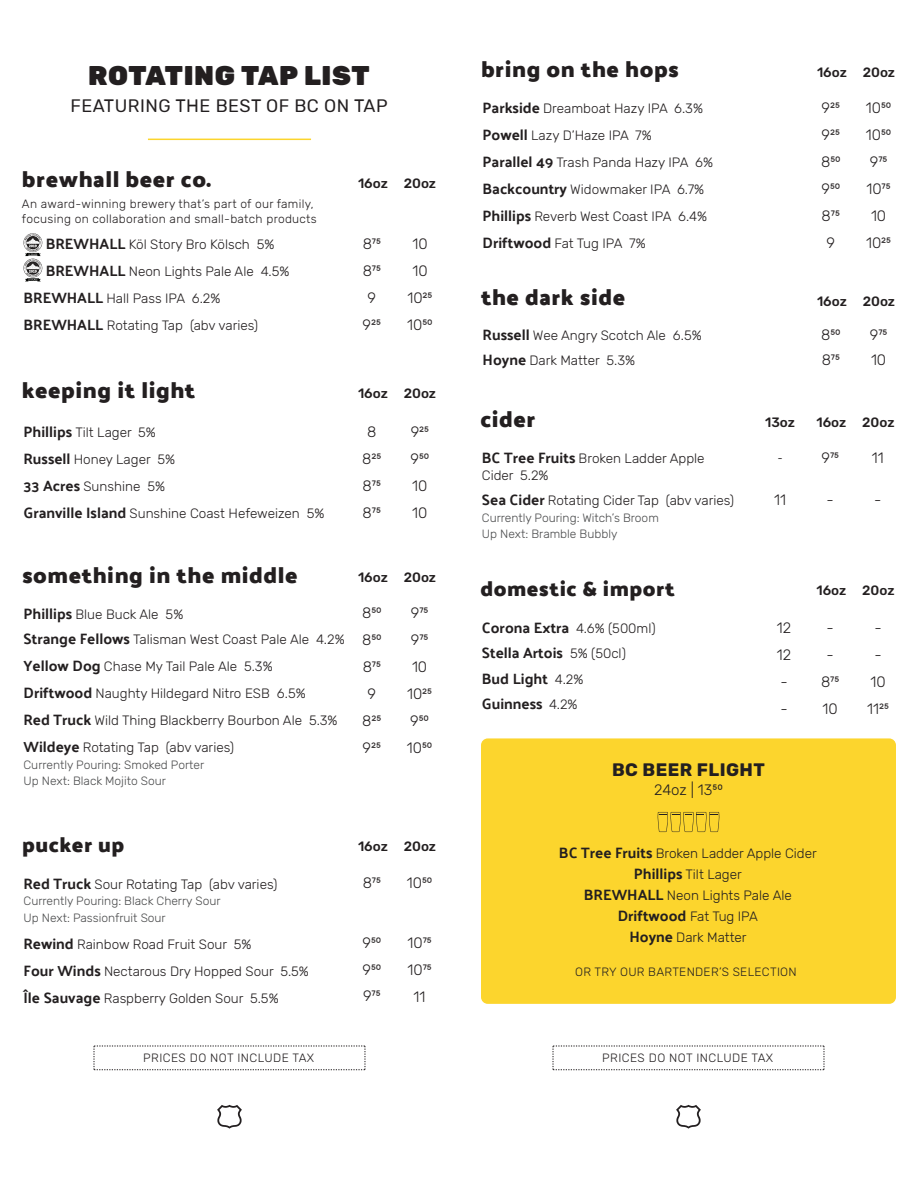
<style>
.page{position:relative;width:918px;height:1188px;background:#fff}
.page>*{position:absolute;margin:0;border:0;box-sizing:border-box;transform-origin:0 0}
.t1{font:900 27px "Rubik";letter-spacing:.02em;color:#231f20}
.t2{font:700 22.5px "Palanquin Dark";letter-spacing:.025em;color:#231f20}
.t3{font:700 21px "Palanquin Dark";letter-spacing:.025em;color:#231f20}
.t4{font:18px "Rubik";letter-spacing:.025em;color:#231f20}
.t5{font:700 18px "Rubik";letter-spacing:.025em;color:#231f20}
.t6{font:300 15px/27px "Rubik";color:#231f20;text-align:center}
.t7{font:700 15px/25.5px "Palanquin";color:#231f20}
.t8{font:15px "Minion Pro";color:#231f20}
.t9{font:300 13.5px/27px "Rubik";color:#231f20}
.t10{font:500 13.5px "Rubik";color:#231f20}
.t11{font:300 12px/15px "Rubik";letter-spacing:.025em;color:#231f20}
.t12{font:300 12px/16.5px "Rubik";color:#4b4c4d}
.s1{font-family:"Palanquin";font-weight:700;font-size:15px}
.s2{font-family:"Rubik";font-weight:300;font-size:13.5px}
</style>
<div class="page">
<div style="left:481px;top:738px;width:415px;height:266px;background:#fcd52d;border-radius:7px"></div>
<svg style="left:94px;top:1046px;width:272px;height:24px"></svg>
<svg style="left:553px;top:1046px;width:272px;height:24px"></svg>
<svg style="left:676px;top:1105px;width:25px;height:24px"></svg>
<svg style="left:217px;top:1105px;width:25px;height:24px"></svg>
<hr style="left:148px;top:139px;width:163px;height:1px;background:#fcd52d">
<svg style="left:23px;top:233px;width:19px;height:48px"></svg>
<svg style="left:658px;top:812px;width:61px;height:20px"></svg>
<h1 class="t1" style="left:88px;top:59px;width:283px">ROTATING TAP LIST</h1>
<h3 class="t4" style="left:71px;top:95px;width:319px">FEATURING THE BEST OF BC ON TAP</h3>
<h2 class="t2" style="left:22px;top:166px;width:191px">brewhall beer co.</h2>
<p class="t11" style="left:22px;top:196px;width:296px">An award-winning brewery that’s part of our family, focusing on collaboration and small-batch products</p>
<p class="t9" style="left:46px;top:231px;width:230px"><span class="s1">BREWHALL</span> Köl Story Bro Kölsch 5%</p>
<p class="t9" style="left:46px;top:258px;width:245px"><span class="s1">BREWHALL</span> Neon Lights Pale Ale 4.5%</p>
<p class="t9" style="left:23px;top:285px;width:199px"><span class="s1">BREWHALL</span> Hall Pass IPA 6.2%</p>
<p class="t9" style="left:23px;top:312px;width:236px"><span class="s1">BREWHALL</span> Rotating Tap (abv varies)</p>
<p class="t10" style="left:358px;top:175px;width:31px">16oz</p>
<p class="t10" style="left:404px;top:175px;width:34px">20oz</p>
<p class="t6" style="left:363px;top:231px;width:20px">875<br>875<br>9<br>925</p>
<p class="t6" style="left:407px;top:231px;width:27px">10<br>10<br>1025<br>1050</p>
<h2 class="t2" style="left:22px;top:377px;width:175px">keeping it light</h2>
<p class="t10" style="left:358px;top:385px;width:31px">16oz</p>
<p class="t9" style="left:23px;top:419px;width:303px"><span class="s1">Phillips</span> Tilt Lager 5%<br><span class="s1">Russell</span> Honey Lager 5%<br><span class="s1">33 Acres</span> Sunshine 5%<br><span class="s1">Granville Island</span> Sunshine Coast Hefeweizen 5%</p>
<p class="t6" style="left:362px;top:418px;width:21px">8<br>825<br>875<br>875</p>
<p class="t10" style="left:404px;top:385px;width:34px">20oz</p>
<p class="t6" style="left:410px;top:418px;width:20px;text-align:left">925<br>950<br>10<br>10</p>
<h2 class="t2" style="left:22px;top:562px;width:277px">something in the middle</h2>
<p class="t10" style="left:404px;top:570px;width:34px">20oz</p>
<p class="t6" style="left:407px;top:600px;width:27px">975<br>975<br>10<br>1025<br>950<br>1050</p>
<p class="t10" style="left:358px;top:569px;width:31px">16oz</p>
<p class="t6" style="left:362px;top:600px;width:21px">850<br>850<br>875<br>9<br>825<br>925</p>
<p class="t9" style="left:24px;top:601px;width:323px;line-height:25.5px"><span class="s1">Phillips</span> Blue Buck Ale 5%<br><span class="s1">Strange Fellows</span> Talisman West Coast Pale Ale 4.2%</p>
<p class="t9" style="left:24px;top:653px;width:316px"><span class="s1">Yellow Dog</span> Chase My Tail Pale Ale 5.3% <span class="s1">Driftwood</span> Naughty Hildegard Nitro ESB 6.5%<br><span class="s1">Red Truck</span> Wild Thing Blackberry Bourbon Ale 5.3% <span class="s1">Wildeye</span> Rotating Tap (abv varies)</p>
<p class="t12" style="left:24px;top:756px;width:182px">Currently Pouring: Smoked Porter<br>Up Next: Black Mojito Sour</p>
<h3 class="t3" style="left:22px;top:832px;width:104px">pucker up</h3>
<p class="t10" style="left:404px;top:838px;width:34px">20oz</p>
<p class="t6" style="left:407px;top:870px;width:27px">1050</p>
<p class="t10" style="left:358px;top:838px;width:31px">16oz</p>
<p class="t6" style="left:363px;top:870px;width:20px">875</p>
<p class="t9" style="left:24px;top:870px;width:255px"><span class="s1">Red Truck</span> Sour Rotating Tap (abv varies)</p>
<p class="t12" style="left:24px;top:893px;width:199px">Currently Pouring: Black Cherry Sour<br>Up Next: Passionfruit Sour</p>
<p class="t9" style="left:24px;top:930px;width:287px"><span class="s1">Rewind</span> Rainbow Road Fruit Sour 5%<br><span class="s1">Four Winds</span> Nectarous Dry Hopped Sour 5.5%<br><span class="s1">Île Sauvage</span> Raspberry Golden Sour 5.5%</p>
<p class="t6" style="left:362px;top:930px;width:20px;text-align:left">950<br>950</p>
<p class="t6" style="left:363px;top:982px;width:19px">975</p>
<p class="t6" style="left:407px;top:930px;width:26px">1075<br>1075<br>11</p>
<p class="t11" style="left:143px;top:1051px;width:173px">PRICES DO NOT INCLUDE TAX</p>
<h2 class="t2" style="left:481px;top:56px;width:199px">bring on the hops</h2>
<p class="t10" style="left:817px;top:64px;width:80px">16oz 20oz</p>
<p class="t6" style="left:866px;top:94px;width:27px">1050<br>1050<br>975<br>1075<br>10<br>1025</p>
<p class="t9" style="left:483px;top:95px;width:232px"><span class="s1">Parkside</span> Dreamboat Hazy IPA 6.3%<br><span class="s1">Powell</span> Lazy D’Haze IPA 7%<br><span class="s1">Parallel 49</span> Trash Panda Hazy IPA 6%<br><span class="s1">Backcountry</span> Widowmaker IPA 6.7%<br><span class="s1">Phillips</span> Reverb West Coast IPA 6.4%<br><span class="s1">Driftwood</span> Fat Tug IPA 7%</p>
<p class="t6" style="left:821px;top:94px;width:21px">925<br>925<br>850<br>950<br>875<br>9</p>
<h2 class="t2" style="left:481px;top:284px;width:146px">the dark side</h2>
<p class="t10" style="left:863px;top:294px;width:34px">20oz</p>
<p class="t6" style="left:870px;top:322px;width:19px;line-height:25.5px;text-align:left">975<br>10</p>
<p class="t10" style="left:817px;top:294px;width:31px">16oz</p>
<p class="t9" style="left:483px;top:323px;width:221px;line-height:25.5px"><span class="s1">Russell</span> Wee Angry Scotch Ale 6.5%<br><span class="s1">Hoyne</span> Dark Matter 5.3%</p>
<p class="t6" style="left:821px;top:322px;width:21px;line-height:25.5px;text-align:left">850<br>875</p>
<h2 class="t2" style="left:480px;top:406px;width:57px">cider</h2>
<p class="t9" style="left:482px;top:450px;width:224px;line-height:16.5px"><span class="s1">BC Tree Fruits</span> Broken Ladder Apple<br>Cider 5.2%</p>
<p class="t9" style="left:482px;top:487px;width:254px"><span class="s1">Sea Cider</span> Rotating Cider Tap (abv varies)</p>
<p class="t12" style="left:482px;top:509px;width:178px">Currently Pouring: Witch’s Broom<br>Up Next: Bramble Bubbly</p>
<p class="t10" style="left:765px;top:414px;width:31px">13oz</p>
<p class="t10" style="left:862px;top:414px;width:34px">20oz</p>
<p class="t6" style="left:872px;top:444px;width:13px">11</p>
<p class="t6" style="left:874px;top:486px;width:9px">-</p>
<p class="t10" style="left:816px;top:414px;width:31px">16oz</p>
<p class="t6" style="left:821px;top:444px;width:19px">975</p>
<p class="t6" style="left:827px;top:486px;width:9px">-</p>
<p class="t8" style="left:777px;top:447px;width:7px">-</p>
<p class="t6" style="left:774px;top:487px;width:13px">11</p>
<h3 class="t3" style="left:480px;top:576px;width:196px">domestic &amp; import</h3>
<p class="t10" style="left:862px;top:582px;width:34px">20oz</p>
<p class="t6" style="left:867px;top:614px;width:23px">-<br>-<br>10<br>1125</p>
<p class="t10" style="left:816px;top:582px;width:31px">16oz</p>
<p class="t6" style="left:777px;top:614px;width:16px;text-align:left">12<br>12 - -</p>
<p class="t7" style="left:482px;top:615px;width:175px">Corona Extra <span class="s2">4.6% (500ml)<br></span>Stella Artois <span class="s2">5% (50cl)<br></span>Bud Light <span class="s2">4.2%<br></span>Guinness <span class="s2">4.2%</span></p>
<p class="t6" style="left:821px;top:615px;width:20px">-<br>-<br>875<br>10</p>
<h3 class="t5" style="left:612px;top:759px;width:154px">BC BEER FLIGHT</h3>
<p class="t6" style="left:654px;top:777px;width:70px">24oz | 1350</p>
<p class="t9" style="left:559px;top:843px;width:259px;line-height:21px;text-align:center"><span class="s1">BC Tree Fruits</span> Broken Ladder Apple Cider<br><span class="s1">Phillips</span> Tilt Lager<br><span class="s1">BREWHALL</span> Neon Lights Pale Ale</p>
<p class="t7" style="left:618px;top:903px;width:142px">Driftwood <span class="s2">Fat Tug IPA</span></p>
<p class="t9" style="left:629px;top:924px;width:119px"><span class="s1">Hoyne</span> Dark Matter</p>
<p class="t11" style="left:575px;top:965px;width:223px">OR TRY OUR BARTENDER’S SELECTION</p>
<p class="t11" style="left:602px;top:1051px;width:173px">PRICES DO NOT INCLUDE TAX</p>
</div>
